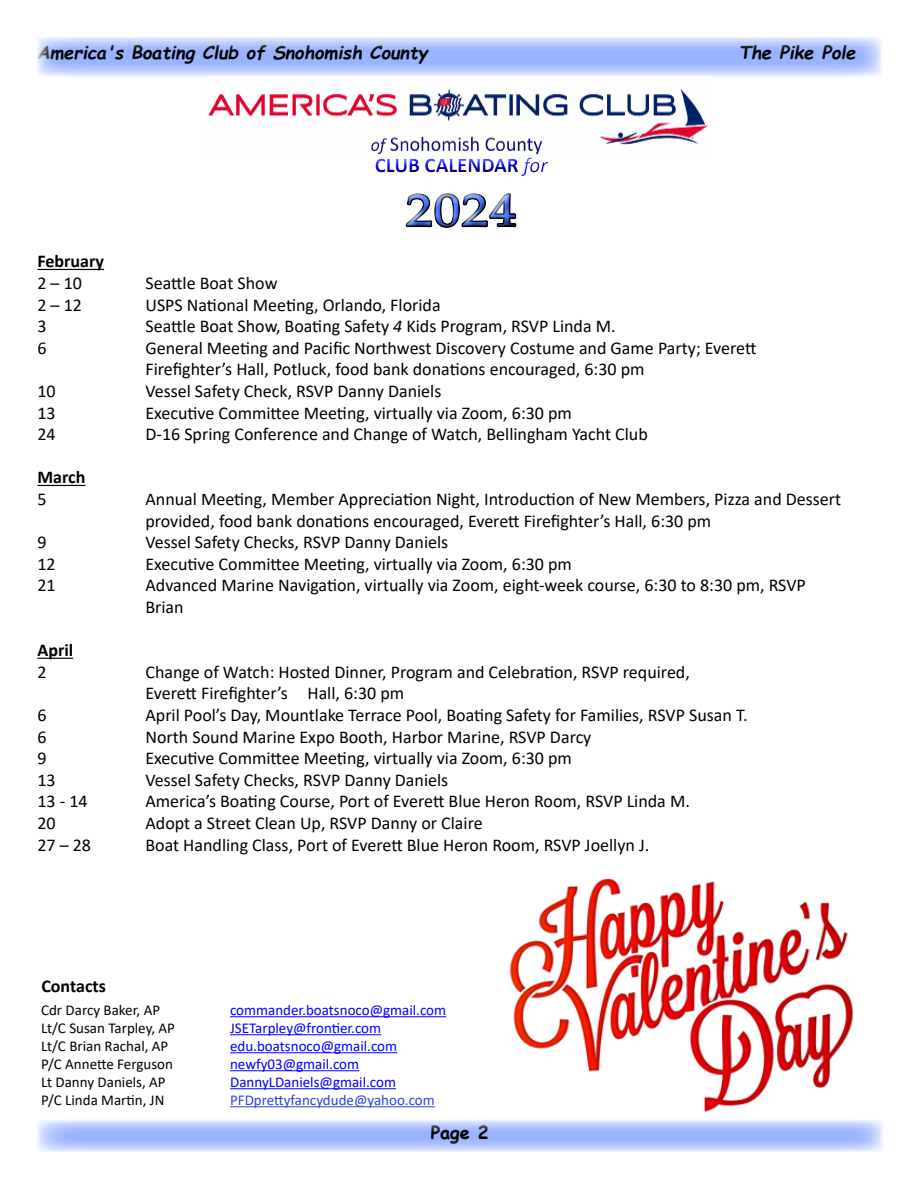
<style>
.page{position:relative;width:918px;height:1188px;background:#fff}
.page>*{position:absolute;margin:0;border:0;box-sizing:border-box;transform-origin:0 0}
.t1{font:45px "Palatino Linotype";color:#4775ff;scale:1.17 1}
.t2{font:700 21px "Calibri";color:#00f}
.t3{font:18px/21.6px "Calibri";color:#000}
.t4{font:italic 700 18px "Comic Sans MS";color:#000}
.t5{font:700 18px "Calibri";color:#000}
.t6{font:700 18px "Comic Sans MS";color:#000}
.t7{font:15px "Calibri";color:#00f}
.t8{font:15px "Calibri";color:#000}
.t9{font:15px "Calibri";color:#3041df}
.s1{font-weight:400;font-style:italic}
.s2{font-style:italic}
</style>
<div class="page">
<svg style="left:37px;top:37px;width:845px;height:39px;background:#b2c5ff"></svg>
<svg style="left:37px;top:1120px;width:846px;height:32px;background:#b6c8ff"></svg>
<img style="left:208px;top:89px;width:500px;height:59px">
<hr style="left:230px;top:1016px;width:216px;height:1px;background:#00f">
<hr style="left:230px;top:1034px;width:151px;height:1px;background:#00f">
<hr style="left:230px;top:1052px;width:167px;height:1px;background:#00f">
<hr style="left:230px;top:1070px;width:129px;height:1px;background:#00f">
<hr style="left:230px;top:1088px;width:166px;height:1px;background:#00f">
<hr style="left:230px;top:1106px;width:205px;height:1px;background:#3041df">
<div style="left:365px;top:148px;width:192px;height:86px;background:#fff;opacity:.75"></div>
<div style="left:368px;top:150px;width:191px;height:88px;background:#000;opacity:.75"></div>
<hr style="left:37px;top:269px;width:67px;height:1px;background:#000">
<hr style="left:37px;top:485px;width:48px;height:1px;background:#000">
<hr style="left:37px;top:658px;width:36px;height:1px;background:#000">
<img style="left:510px;top:878px;width:343px;height:234px">
<p class="t4" style="left:37px;top:39px;width:393px">America's Boating Club of Snohomish County</p>
<p class="t4" style="left:739px;top:39px;width:119px">The Pike Pole</p>
<p class="t2" style="left:375px;top:150px;width:174px">CLUB CALENDAR <span class="s1">for</span></p>
<h1 class="t1" style="left:406px;top:178px;width:96px">2024</h1>
<p class="t5" style="left:37px;top:249px;width:68px">February</p>
<p class="t3" style="left:37px;top:272px;width:46px">2 – 10</p>
<p class="t3" style="left:145px;top:272px;width:134px">Seattle Boat Show</p>
<p class="t3" style="left:37px;top:293px;width:46px">2 – 12</p>
<p class="t3" style="left:145px;top:293px;width:297px">USPS National Meeting, Orlando, Florida</p>
<p class="t3" style="left:37px;top:315px;width:11px">3</p>
<p class="t3" style="left:145px;top:315px;width:472px">Seattle Boat Show, Boating Safety <span class="s2">4</span> Kids Program, RSVP Linda M.</p>
<p class="t3" style="left:37px;top:337px;width:11px">6</p>
<p class="t3" style="left:145px;top:337px;width:613px">General Meeting and Pacific Northwest Discovery Costume and Game Party; Everett<br>Firefighter’s Hall, Potluck, food bank donations encouraged, 6:30 pm</p>
<p class="t3" style="left:37px;top:380px;width:20px">10</p>
<p class="t3" style="left:145px;top:380px;width:297px">Vessel Safety Check, RSVP Danny Daniels</p>
<p class="t3" style="left:37px;top:401px;width:20px">13</p>
<p class="t3" style="left:145px;top:401px;width:428px">Executive Committee Meeting, virtually via Zoom, 6:30 pm</p>
<p class="t3" style="left:37px;top:423px;width:20px">24</p>
<p class="t3" style="left:145px;top:423px;width:504px">D-16 Spring Conference and Change of Watch, Bellingham Yacht Club</p>
<p class="t5" style="left:37px;top:465px;width:49px">March</p>
<p class="t3" style="left:37px;top:488px;width:11px">5</p>
<p class="t3" style="left:145px;top:488px;width:697px">Annual Meeting, Member Appreciation Night, Introduction of New Members, Pizza and Dessert provided, food bank donations encouraged, Everett Firefighter’s Hall, 6:30 pm</p>
<p class="t3" style="left:37px;top:531px;width:11px">9</p>
<p class="t3" style="left:145px;top:531px;width:304px">Vessel Safety Checks, RSVP Danny Daniels</p>
<p class="t3" style="left:37px;top:553px;width:20px">12</p>
<p class="t3" style="left:145px;top:553px;width:428px">Executive Committee Meeting, virtually via Zoom, 6:30 pm</p>
<p class="t3" style="left:37px;top:574px;width:20px">21</p>
<p class="t3" style="left:145px;top:574px;width:662px">Advanced Marine Navigation, virtually via Zoom, eight-week course, 6:30 to 8:30 pm, RSVP<br>Brian</p>
<p class="t5" style="left:37px;top:638px;width:37px">April</p>
<p class="t3" style="left:37px;top:661px;width:11px">2</p>
<p class="t3" style="left:145px;top:661px;width:546px">Change of Watch: Hosted Dinner, Program and Celebration, RSVP required,<br>Everett Firefighter’s Hall, 6:30 pm</p>
<p class="t3" style="left:37px;top:704px;width:11px">6</p>
<p class="t3" style="left:145px;top:704px;width:604px">April Pool’s Day, Mountlake Terrace Pool, Boating Safety for Families, RSVP Susan T.</p>
<p class="t3" style="left:37px;top:725px;width:11px">6</p>
<p class="t3" style="left:145px;top:725px;width:448px">North Sound Marine Expo Booth, Harbor Marine, RSVP Darcy</p>
<p class="t3" style="left:37px;top:747px;width:11px">9</p>
<p class="t3" style="left:145px;top:747px;width:428px">Executive Committee Meeting, virtually via Zoom, 6:30 pm</p>
<p class="t3" style="left:37px;top:769px;width:20px">13</p>
<p class="t3" style="left:145px;top:769px;width:304px">Vessel Safety Checks, RSVP Danny Daniels</p>
<p class="t3" style="left:37px;top:790px;width:52px">13 - 14</p>
<p class="t3" style="left:145px;top:790px;width:546px">America’s Boating Course, Port of Everett Blue Heron Room, RSVP Linda M.</p>
<p class="t3" style="left:37px;top:812px;width:20px">20</p>
<p class="t3" style="left:145px;top:812px;width:339px">Adopt a Street Clean Up, RSVP Danny or Claire</p>
<p class="t3" style="left:37px;top:833px;width:55px">27 – 28</p>
<p class="t3" style="left:145px;top:833px;width:505px">Boat Handling Class, Port of Everett Blue Heron Room, RSVP Joellyn J.</p>
<p class="t5" style="left:41px;top:973px;width:66px">Contacts</p>
<p class="t8" style="left:41px;top:1000px;width:121px">Cdr Darcy Baker, AP</p>
<p class="t7" style="left:230px;top:1000px;width:218px">commander.boatsnoco@gmail.com</p>
<p class="t8" style="left:41px;top:1018px;width:135px">Lt/C Susan Tarpley, AP</p>
<p class="t7" style="left:230px;top:1018px;width:153px">JSETarpley@frontier.com</p>
<p class="t8" style="left:41px;top:1036px;width:129px">Lt/C Brian Rachal, AP</p>
<p class="t7" style="left:230px;top:1036px;width:169px">edu.boatsnoco@gmail.com</p>
<p class="t8" style="left:41px;top:1054px;width:133px">P/C Annette Ferguson</p>
<p class="t7" style="left:230px;top:1054px;width:131px">newfy03@gmail.com</p>
<p class="t8" style="left:41px;top:1072px;width:126px">Lt Danny Daniels, AP</p>
<p class="t7" style="left:230px;top:1072px;width:167px">DannyLDaniels@gmail.com</p>
<p class="t8" style="left:41px;top:1090px;width:125px">P/C Linda Martin, JN</p>
<p class="t9" style="left:230px;top:1090px;width:206px">PFDprettyfancydude@yahoo.com</p>
<p class="t6" style="left:431px;top:1119px;width:60px">Page 2</p>
</div>
